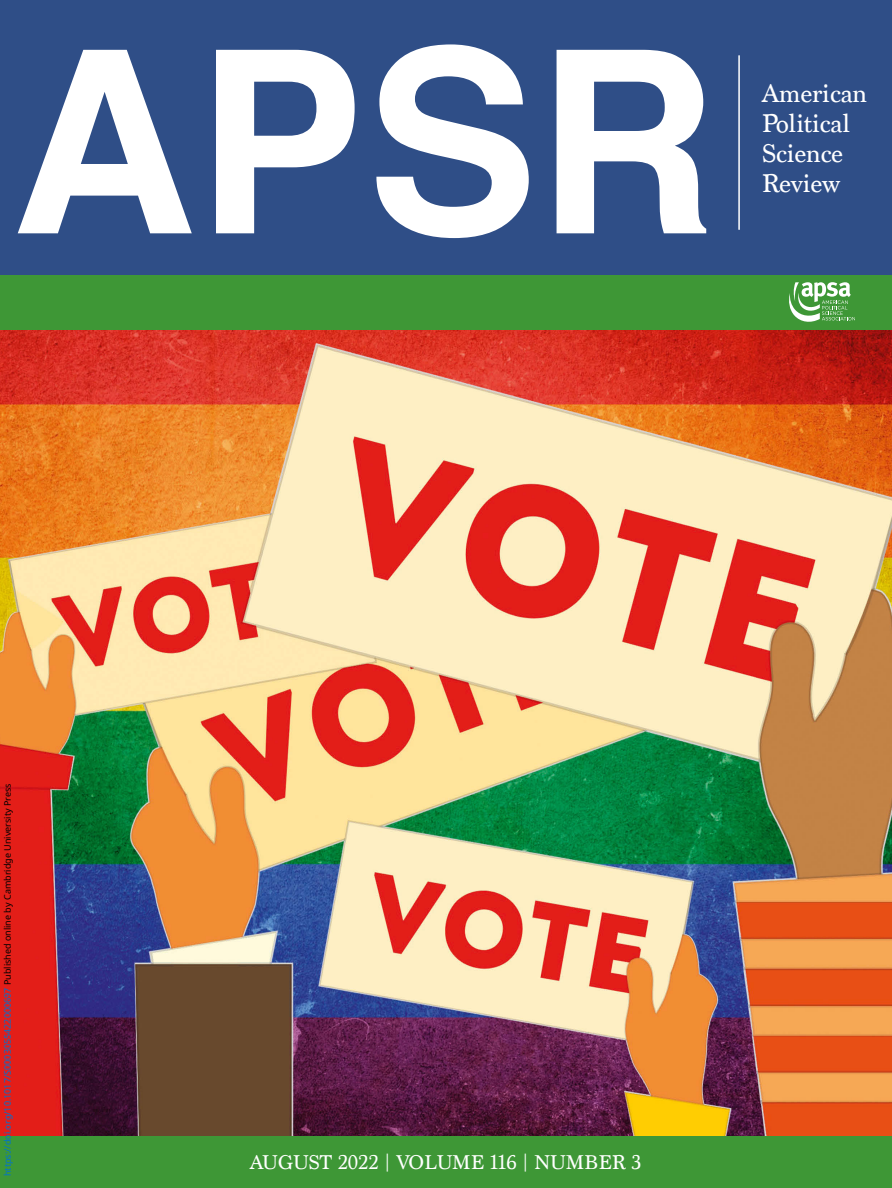
<style>
.page{position:relative;width:892px;height:1188px;background:#fff}
.page>*{position:absolute;margin:0;border:0;box-sizing:border-box;transform-origin:0 0}
.t1{font:27px/30px "Marion";letter-spacing:-.005em;color:#fff}
.t2{font:21px "Marion";letter-spacing:-.005em;color:#fff}
.t3{font:9px "Noto Sans";color:#0172cf}
.s1{color:#000}
</style>
<div class="page">
<img style="left:0;top:330px;width:891px;height:806px">
<div style="left:0;top:0;width:891px;height:330px;background:#2f4e87"></div>
<svg style="left:18px;top:50px;width:174px;height:183px"></svg>
<svg style="left:216px;top:50px;width:138px;height:183px"></svg>
<svg style="left:376px;top:44px;width:152px;height:194px"></svg>
<svg style="left:556px;top:50px;width:149px;height:183px"></svg>
<div style="left:0;top:1136px;width:891px;height:52px;background:#3e9736"></div>
<div style="left:0;top:275px;width:891px;height:55px;background:#3e9736"></div>
<svg style="left:789px;top:282px;width:65px;height:40px"></svg>
<hr style="left:738px;top:56px;width:1px;height:173px;background:#fff">
<p class="t3" style="left:1px;top:1176px;width:394px;rotate:-90deg">https://doi.org/10.1017/S0003055422000697 <span class="s1">Published online by Cambridge University Press</span></p>
<h1 class="t1" style="left:761px;top:79px;width:107px">American<br>Political<br>Science<br>Review</h1>
<h2 class="t2" style="left:250px;top:1150px;width:392px">AUGUST 2022 | VOLUME 116 | NUMBER 3</h2>
</div>
